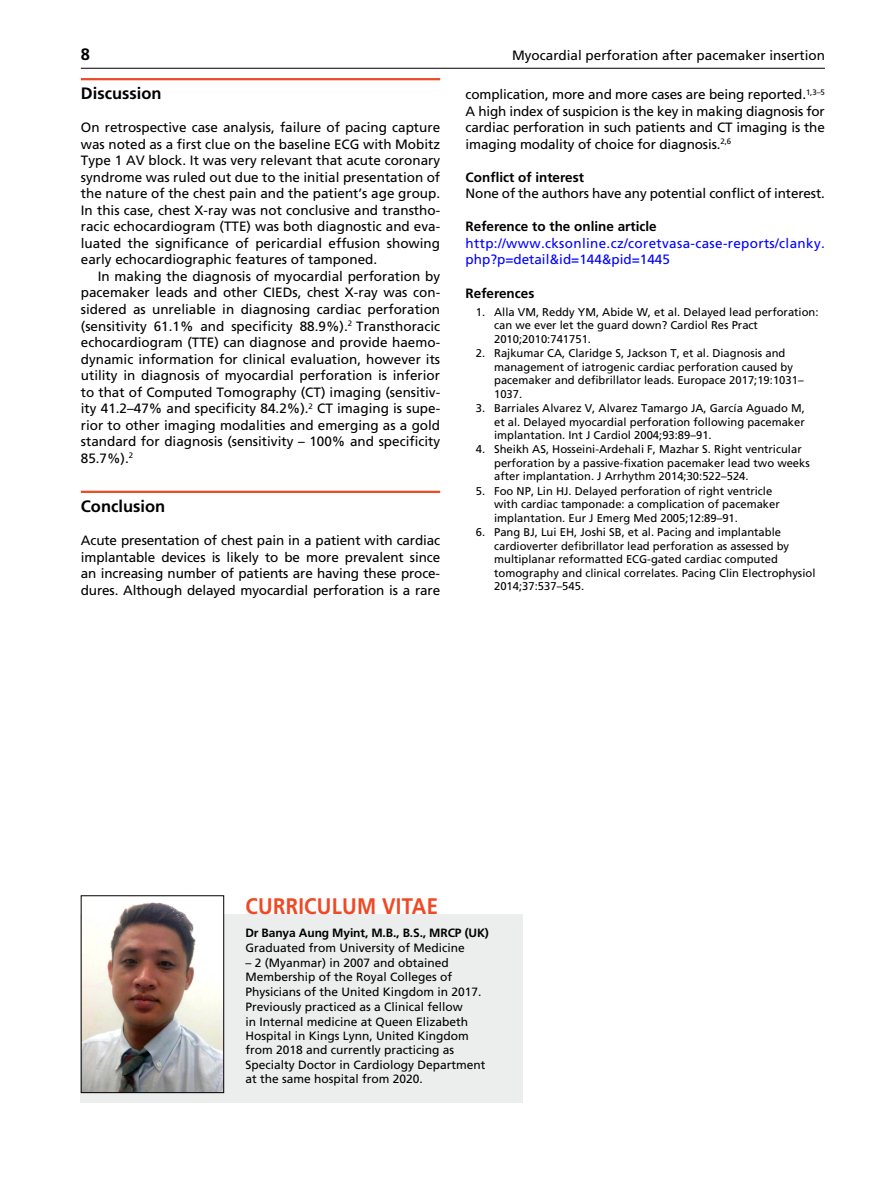
<style>
.page{position:relative;width:893px;height:1191px;background:#fff}
.page>*{position:absolute;margin:0;border:0;box-sizing:border-box;transform-origin:0 0}
.t1{font:700 22.5px "Frutiger CE";letter-spacing:.015em;color:#ef4925;scale:.9 1}
.t2{font:700 16.5px "Frutiger CE";color:#000}
.t3{font:13.5px/16.5px "Frutiger CE";color:#000;text-align:justify}
.t4{font:13.5px/16.5px "Frutiger CE";letter-spacing:.025em;color:#00f}
.t5{font:700 13.5px "Frutiger CE";color:#000}
.t6{font:12px/14.4px "Frutiger CE";color:#000}
.t7{font:700 12px "Frutiger CE";letter-spacing:-.01em;color:#000}
.t8{font:11.25px/13.5px "Frutiger CE";color:#000}
</style>
<div class="page">
<hr style="left:81px;top:68px;width:744px;height:1px;background:#000">
<hr style="left:81px;top:78px;width:359px;height:2px;background:#ef4925">
<hr style="left:81px;top:491px;width:359px;height:2px;background:#ef4925">
<div style="left:81px;top:913px;width:442px;height:189px;background:#eceded"></div>
<img style="left:83px;top:902px;width:139px;height:189px">
<div style="left:81px;top:895px;width:143px;height:198px;border:1px solid #000"></div>
<p class="t2" style="left:81px;top:44px;width:11px">8</p>
<p class="t3" style="left:512px;top:47px;width:314px">Myocardial perforation after pacemaker insertion</p>
<p class="t2" style="left:81px;top:84px;width:82px">Discussion</p>
<p class="t3" style="left:81px;top:119px;width:361px">On retrospective case analysis, failure of pacing capture was noted as a first clue on the baseline ECG with Mobitz Type 1 AV block. It was very relevant that acute coronary syndrome was ruled out due to the initial presentation of the nature of the chest pain and the patient’s age group.<br>In this case, chest X-ray was not conclusive and transtho&shy;racic echocardiogram (TTE) was both diagnostic and eva&shy;luated the significance of pericardial effusion showing early echocardiographic features of tamponed.</p>
<p class="t3" style="left:81px;top:268px;width:361px;text-indent:17px">In making the diagnosis of myocardial perforation by pacemaker leads and other CIEDs, chest X-ray was con&shy;sidered as unreliable in diagnosing cardiac perforation (sensitivity 61.1% and specificity 88.9%).<sup>2</sup> Transthoracic echocardiogram (TTE) can diagnose and provide haemo&shy;dynamic information for clinical evaluation, however its utility in diagnosis of myocardial perforation is inferior to that of Computed Tomography (CT) imaging (sensitiv&shy;ity 41.2–47% and specificity 84.2%).<sup>2</sup> CT imaging is supe&shy;rior to other imaging modalities and emerging as a gold standard for diagnosis (sensitivity – 100% and specificity 85.7%).<sup>2</sup></p>
<p class="t2" style="left:81px;top:497px;width:86px">Conclusion</p>
<p class="t3" style="left:81px;top:532px;width:361px">Acute presentation of chest pain in a patient with cardiac implantable devices is likely to be more prevalent since an increasing number of patients are having these proce&shy;dures. Although delayed myocardial perforation is a rare</p>
<p class="t3" style="left:466px;top:86px;width:361px">complication, more and more cases are being reported.<sup>1,3–5<br></sup>A high index of suspicion is the key in making diagnosis for cardiac perforation in such patients and CT imaging is the imaging modality of choice for diagnosis.<sup>2,6</sup></p>
<p class="t5" style="left:466px;top:170px;width:120px">Conflict of interest</p>
<p class="t3" style="left:466px;top:185px;width:361px">None of the authors have any potential conflict of interest.</p>
<p class="t5" style="left:466px;top:219px;width:193px">Reference to the online article</p>
<p class="t4" style="left:466px;top:235px;width:361px">http://www.cksonline.cz/coretvasa-case-reports/clanky. php?p=detail&amp;id=144&amp;pid=1445</p>
<p class="t5" style="left:466px;top:286px;width:70px">References</p>
<p class="t8" style="left:494px;top:305px;width:326px;text-indent:-18px">1. Alla VM, Reddy YM, Abide W, et al. Delayed lead perforation: can we ever let the guard down? Cardiol Res Pract<br>2010;2010:741751.</p>
<p class="t8" style="left:494px;top:346px;width:311px;text-indent:-18px">2. Rajkumar CA, Claridge S, Jackson T, et al. Diagnosis and management of iatrogenic cardiac perforation caused by pacemaker and defibrillator leads. Europace 2017;19:1031– 1037.</p>
<p class="t8" style="left:494px;top:401px;width:312px;text-align:justify;text-indent:-18px">3. Barriales Alvarez V, Alvarez Tamargo JA, García Aguado M, et al. Delayed myocardial perforation following pacemaker implantation. Int J Cardiol 2004;93:89–91.</p>
<p class="t8" style="left:494px;top:443px;width:317px;text-indent:-18px">4. Sheikh AS, Hosseini-Ardehali F, Mazhar S. Right ventricular perforation by a passive-fixation pacemaker lead two weeks after implantation. J Arrhythm 2014;30:522–524.</p>
<p class="t8" style="left:494px;top:484px;width:287px;text-indent:-18px">5. Foo NP, Lin HJ. Delayed perforation of right ventricle with cardiac tamponade: a complication of pacemaker implantation. Eur J Emerg Med 2005;12:89–91.</p>
<p class="t8" style="left:494px;top:525px;width:323px;text-indent:-18px">6. Pang BJ, Lui EH, Joshi SB, et al. Pacing and implantable cardioverter defibrillator lead perforation as assessed by multiplanar reformatted ECG-gated cardiac computed tomography and clinical correlates. Pacing Clin Electrophysiol 2014;37:537–545.</p>
<h1 class="t1" style="left:245px;top:893px;width:44px">Curric</h1>
<h1 class="t1" style="left:317px;top:893px;width:100px">ulum vitae</h1>
<p class="t7" style="left:245px;top:925px;width:245px">Dr Banya Aung Myint, M.B., B.S., MRCP (UK)</p>
<p class="t6" style="left:245px;top:941px;width:221px">Graduated from University of Medicine</p>
<p class="t6" style="left:245px;top:955px;width:238px">– 2 (Myanmar) in 2007 and obtained<br>Membership of the Royal Colleges of<br>Physicians of the United Kingdom in 2017.</p>
<p class="t6" style="left:245px;top:999px;width:242px">Previously practiced as a Clinical fellow<br>in Internal medicine at Queen Elizabeth Hospital in Kings Lynn, United Kingdom from 2018 and currently practicing as Specialty Doctor in Cardiology Department at the same hospital from 2020.</p>
</div>
